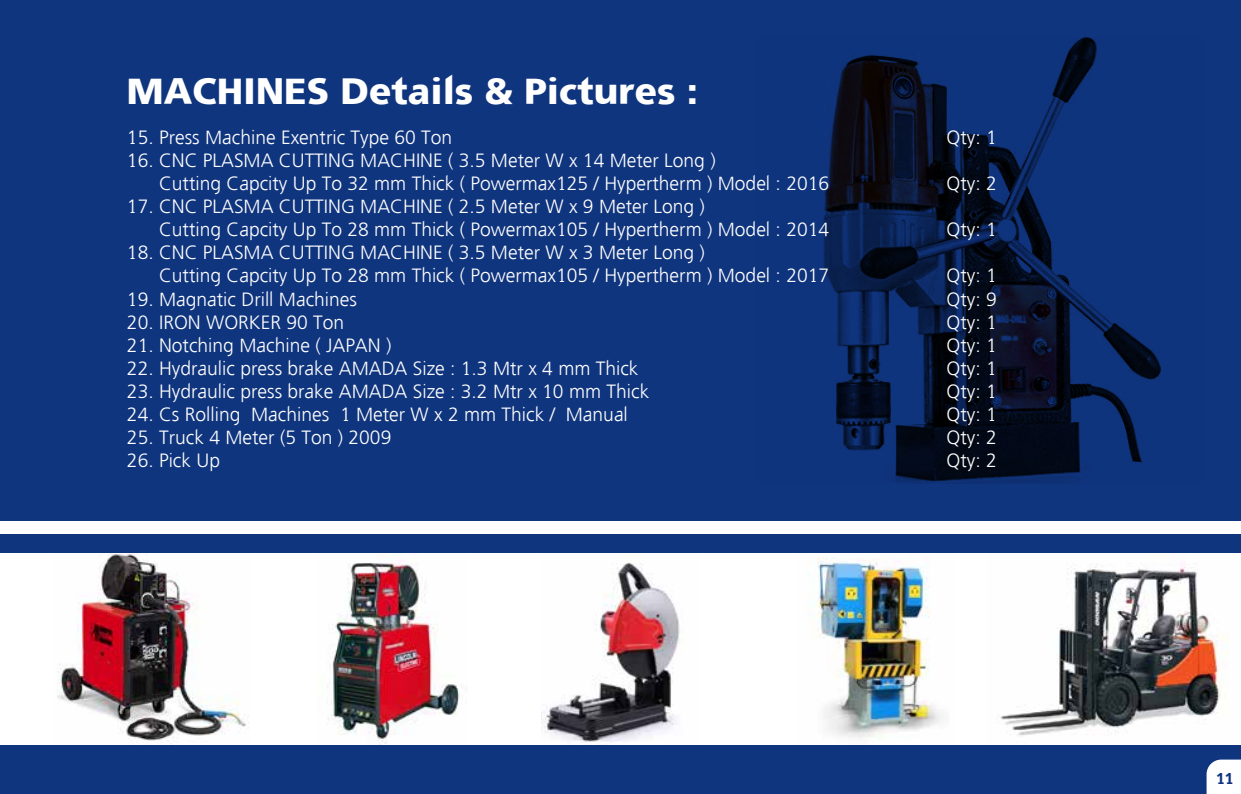
<style>
.page{position:relative;width:1241px;height:794px;background:#fff}
.page>*{position:absolute;margin:0;border:0;box-sizing:border-box;transform-origin:0 0}
.t1{font:900 36.75px "Freeway";color:#fff}
.t2{font:300 19.25px/23.1px "Freeway";color:#fff}
.t3{font:15.75px "Freeway Demi";color:#10357f}
</style>
<div class="page">
<div style="left:0;top:0;width:1240px;height:794px;background:#10357f"></div>
<div style="left:0;top:553px;width:1240px;height:191px;background:#fff"></div>
<img style="left:823px;top:37px;width:338px;height:447px">
<div style="left:0;top:521px;width:1240px;height:12px;background:#fff"></div>
<svg style="left:1206px;top:759px;width:34px;height:35px"></svg>
<img style="left:809px;top:557px;width:136px;height:181px">
<img style="left:541px;top:563px;width:139px;height:180px">
<img style="left:1000px;top:563px;width:227px;height:173px">
<img style="left:327px;top:553px;width:133px;height:191px">
<img style="left:57px;top:553px;width:190px;height:191px">
<h1 class="t1" style="left:127px;top:69px;width:572px">MACHINES Details &amp; Pictures :</h1>
<p class="t2" style="left:127px;top:126px;width:327px">15. Press Machine Exentric Type 60 Ton</p>
<p class="t2" style="left:946px;top:126px;width:52px">Qty: 1</p>
<p class="t2" style="left:159px;top:149px;width:671px;text-indent:-32px">16. CNC PLASMA CUTTING MACHINE ( 3.5 Meter W x 14 Meter Long )<br>Cutting Capcity Up To 32 mm Thick ( Powermax125 / Hypertherm ) Model : 2016</p>
<p class="t2" style="left:946px;top:172px;width:52px">Qty: 2</p>
<p class="t2" style="left:159px;top:195px;width:671px;text-indent:-32px">17. CNC PLASMA CUTTING MACHINE ( 2.5 Meter W x 9 Meter Long )<br>Cutting Capcity Up To 28 mm Thick ( Powermax105 / Hypertherm ) Model : 2014</p>
<p class="t2" style="left:159px;top:241px;width:671px;text-indent:-32px">18. CNC PLASMA CUTTING MACHINE ( 3.5 Meter W x 3 Meter Long )<br>Cutting Capcity Up To 28 mm Thick ( Powermax105 / Hypertherm ) Model : 2017</p>
<p class="t2" style="left:946px;top:218px;width:52px">Qty: 1</p>
<p class="t2" style="left:946px;top:264px;width:52px">Qty: 1</p>
<p class="t2" style="left:127px;top:287px;width:231px">19. Magnatic Drill Machines</p>
<p class="t2" style="left:946px;top:287px;width:52px">Qty: 9</p>
<p class="t2" style="left:127px;top:310px;width:219px">20. IRON WORKER 90 Ton</p>
<p class="t2" style="left:946px;top:310px;width:52px">Qty: 1</p>
<p class="t2" style="left:127px;top:333px;width:266px">21. Notching Machine ( JAPAN )</p>
<p class="t2" style="left:946px;top:333px;width:52px">Qty: 1</p>
<p class="t2" style="left:127px;top:357px;width:513px">22. Hydraulic press brake AMADA Size : 1.3 Mtr x 4 mm Thick</p>
<p class="t2" style="left:946px;top:357px;width:52px">Qty: 1</p>
<p class="t2" style="left:127px;top:380px;width:523px">23. Hydraulic press brake AMADA Size : 3.2 Mtr x 10 mm Thick</p>
<p class="t2" style="left:946px;top:380px;width:52px">Qty: 1</p>
<p class="t2" style="left:127px;top:403px;width:502px">24. Cs Rolling Machines 1 Meter W x 2 mm Thick / Manual</p>
<p class="t2" style="left:946px;top:403px;width:52px">Qty: 1</p>
<p class="t2" style="left:127px;top:426px;width:266px">25. Truck 4 Meter (5 Ton ) 2009</p>
<p class="t2" style="left:946px;top:426px;width:52px">Qty: 2</p>
<p class="t2" style="left:127px;top:449px;width:95px">26. Pick Up</p>
<p class="t2" style="left:946px;top:449px;width:52px">Qty: 2</p>
<p class="t3" style="left:1215px;top:769px;width:19px">11</p>
</div>
